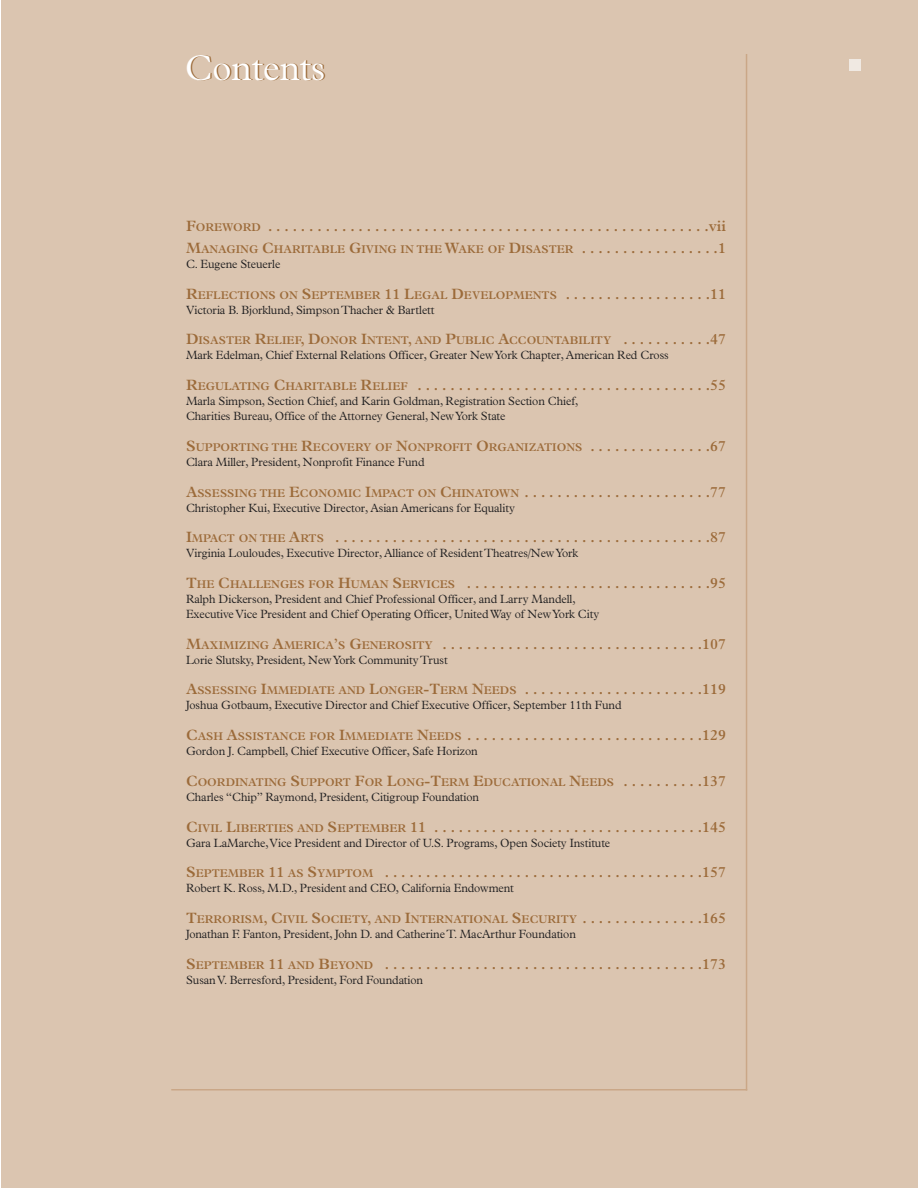
<style>
.page{position:relative;width:918px;height:1188px;background:#fff}
.page>*{position:absolute;margin:0;border:0;box-sizing:border-box;transform-origin:0 0}
.t1{font:300 36px "Plantin";color:#9c6b3a}
.t2{font:600 15px "Plantin";color:#9c6b3a}
.t3{font:300 12px/15px "Plantin";letter-spacing:-.005em;color:#201f20}
.t4{font:600 11.25px "Plantin";color:#9c6b3a}
.s1{font-size:11.25px}
.s2{font-size:15px}
</style>
<div class="page">
<div style="left:1px;top:0;width:917px;height:1188px;background:#dbc5b0"></div>
<hr style="left:746px;top:54px;width:1px;height:1036px;background:#caa787">
<hr style="left:171px;top:1089px;width:576px;height:1px;background:#caa787">
<div style="left:849px;top:59px;width:12px;height:12px;background:#f0e9e2"></div>
<h1 class="t1" style="left:186px;top:55px;width:142px">Contents</h1>
<p class="t2" style="left:186px;top:220px;width:541px">F<span class="s1">OREWORD</span> . . . . . . . . . . . . . . . . . . . . . . . . . . . . . . . . . . . . . . . . . . . . . . . . . . . . . .vii</p>
<p class="t4" style="left:186px;top:245px;width:541px"><span class="s2">M</span>ANAGING <span class="s2">C</span>HARITABLE <span class="s2">G</span>IVING IN THE <span class="s2">W</span>AKE OF <span class="s2">D</span>ISASTER <span class="s2">. . . . . . . . . . . . . . . . .1</span></p>
<p class="t3" style="left:186px;top:258px;width:96px">C. Eugene Steuerle</p>
<p class="t4" style="left:186px;top:291px;width:541px"><span class="s2">R</span>EFLECTIONS ON <span class="s2">S</span>EPTEMBER <span class="s2">11 L</span>EGAL <span class="s2">D</span>EVELOPMENTS <span class="s2">. . . . . . . . . . . . . . . . . .11</span></p>
<p class="t3" style="left:186px;top:303px;width:250px">Victoria B. Bjorklund, Simpson Thacher &amp; Bartlett</p>
<p class="t4" style="left:186px;top:337px;width:541px"><span class="s2">D</span>ISASTER <span class="s2">R</span>ELIEF<span class="s2">, D</span>ONOR <span class="s2">I</span>NTENT<span class="s2">,</span> AND <span class="s2">P</span>UBLIC <span class="s2">A</span>CCOUNTABILITY <span class="s2">. . . . . . . . . . .47</span></p>
<p class="t3" style="left:186px;top:349px;width:484px">Mark Edelman, Chief External Relations Officer, Greater New York Chapter, American Red Cross</p>
<p class="t2" style="left:186px;top:380px;width:541px">R<span class="s1">EGULATING</span> C<span class="s1">HARITABLE</span> R<span class="s1">ELIEF</span> . . . . . . . . . . . . . . . . . . . . . . . . . . . . . . . . . . . .55</p>
<p class="t3" style="left:186px;top:395px;width:394px">Marla Simpson, Section Chief, and Karin Goldman, Registration Section Chief,<br>Charities Bureau, Office of the Attorney General, New York State</p>
<p class="t4" style="left:186px;top:443px;width:541px"><span class="s2">S</span>UPPORTING THE <span class="s2">R</span>ECOVERY OF <span class="s2">N</span>ONPROFIT <span class="s2">O</span>RGANIZATIONS <span class="s2">. . . . . . . . . . . . . . .67</span></p>
<p class="t3" style="left:186px;top:455px;width:240px">Clara Miller, President, Nonprofit Finance Fund</p>
<p class="t4" style="left:186px;top:489px;width:541px"><span class="s2">A</span>SSESSING THE <span class="s2">E</span>CONOMIC <span class="s2">I</span>MPACT ON <span class="s2">C</span>HINATOWN <span class="s2">. . . . . . . . . . . . . . . . . . . . . . .77</span></p>
<p class="t3" style="left:186px;top:501px;width:330px">Christopher Kui, Executive Director, Asian Americans for Equality</p>
<p class="t2" style="left:186px;top:532px;width:541px">I<span class="s1">MPACT ON THE</span> A<span class="s1">RTS</span> . . . . . . . . . . . . . . . . . . . . . . . . . . . . . . . . . . . . . . . . . . . . . .87</p>
<p class="t3" style="left:186px;top:547px;width:394px">Virginia Louloudes, Executive Director, Alliance of Resident Theatres/New York</p>
<p class="t2" style="left:186px;top:578px;width:541px">T<span class="s1">HE</span> C<span class="s1">HALLENGES FOR</span> H<span class="s1">UMAN</span> S<span class="s1">ERVICES</span> . . . . . . . . . . . . . . . . . . . . . . . . . . . . . .95</p>
<p class="t3" style="left:186px;top:592px;width:415px">Ralph Dickerson, President and Chief Professional Officer, and Larry Mandell,<br>Executive Vice President and Chief Operating Officer, United Way of New York City</p>
<p class="t2" style="left:186px;top:638px;width:541px">M<span class="s1">AXIMIZING</span> A<span class="s1">MERICA</span>’<span class="s1">S</span> G<span class="s1">ENEROSITY</span> . . . . . . . . . . . . . . . . . . . . . . . . . . . . . . . .107</p>
<p class="t3" style="left:186px;top:653px;width:263px">Lorie Slutsky, President, New York Community Trust</p>
<p class="t2" style="left:186px;top:684px;width:541px">A<span class="s1">SSESSING</span> I<span class="s1">MMEDIATE AND</span> L<span class="s1">ONGER</span>-T<span class="s1">ERM</span> N<span class="s1">EEDS</span> . . . . . . . . . . . . . . . . . . . . . .119</p>
<p class="t3" style="left:186px;top:699px;width:437px">Joshua Gotbaum, Executive Director and Chief Executive Officer, September 11th Fund</p>
<p class="t2" style="left:186px;top:730px;width:541px">C<span class="s1">ASH</span> A<span class="s1">SSISTANCE FOR</span> I<span class="s1">MMEDIATE</span> N<span class="s1">EEDS</span> . . . . . . . . . . . . . . . . . . . . . . . . . . . . .129</p>
<p class="t3" style="left:186px;top:745px;width:293px">Gordon J. Campbell, Chief Executive Officer, Safe Horizon</p>
<p class="t4" style="left:186px;top:778px;width:542px"><span class="s2">C</span>OORDINATING <span class="s2">S</span>UPPORT <span class="s2">F</span>OR <span class="s2">L</span>ONG<span class="s2">-T</span>ERM <span class="s2">E</span>DUCATIONAL <span class="s2">N</span>EEDS <span class="s2">. . . . . . . . . .137</span></p>
<p class="t3" style="left:186px;top:790px;width:295px">Charles “Chip” Raymond, President, Citigroup Foundation</p>
<p class="t2" style="left:186px;top:821px;width:541px">C<span class="s1">IVIL</span> L<span class="s1">IBERTIES AND</span> S<span class="s1">EPTEMBER</span> 11 . . . . . . . . . . . . . . . . . . . . . . . . . . . . . . . . .145</p>
<p class="t3" style="left:186px;top:836px;width:426px">Gara LaMarche,Vice President and Director of U.S. Programs, Open Society Institute</p>
<p class="t2" style="left:186px;top:867px;width:541px">S<span class="s1">EPTEMBER</span> 11 <span class="s1">AS</span> S<span class="s1">YMPTOM</span> . . . . . . . . . . . . . . . . . . . . . . . . . . . . . . . . . . . . . . .157</p>
<p class="t3" style="left:186px;top:882px;width:329px">Robert K. Ross, M.D., President and CEO, California Endowment</p>
<p class="t4" style="left:186px;top:915px;width:541px"><span class="s2">T</span>ERRORISM<span class="s2">, C</span>IVIL <span class="s2">S</span>OCIETY<span class="s2">,</span> AND <span class="s2">I</span>NTERNATIONAL <span class="s2">S</span>ECURITY <span class="s2">. . . . . . . . . . . . . . .165</span></p>
<p class="t3" style="left:186px;top:927px;width:391px">Jonathan F. Fanton, President, John D. and Catherine T. MacArthur Foundation</p>
<p class="t2" style="left:186px;top:958px;width:541px">S<span class="s1">EPTEMBER</span> 11 <span class="s1">AND</span> B<span class="s1">EYOND</span> . . . . . . . . . . . . . . . . . . . . . . . . . . . . . . . . . . . . . . .173</p>
<p class="t3" style="left:186px;top:973px;width:239px">Susan V. Berresford, President, Ford Foundation</p>
</div>
